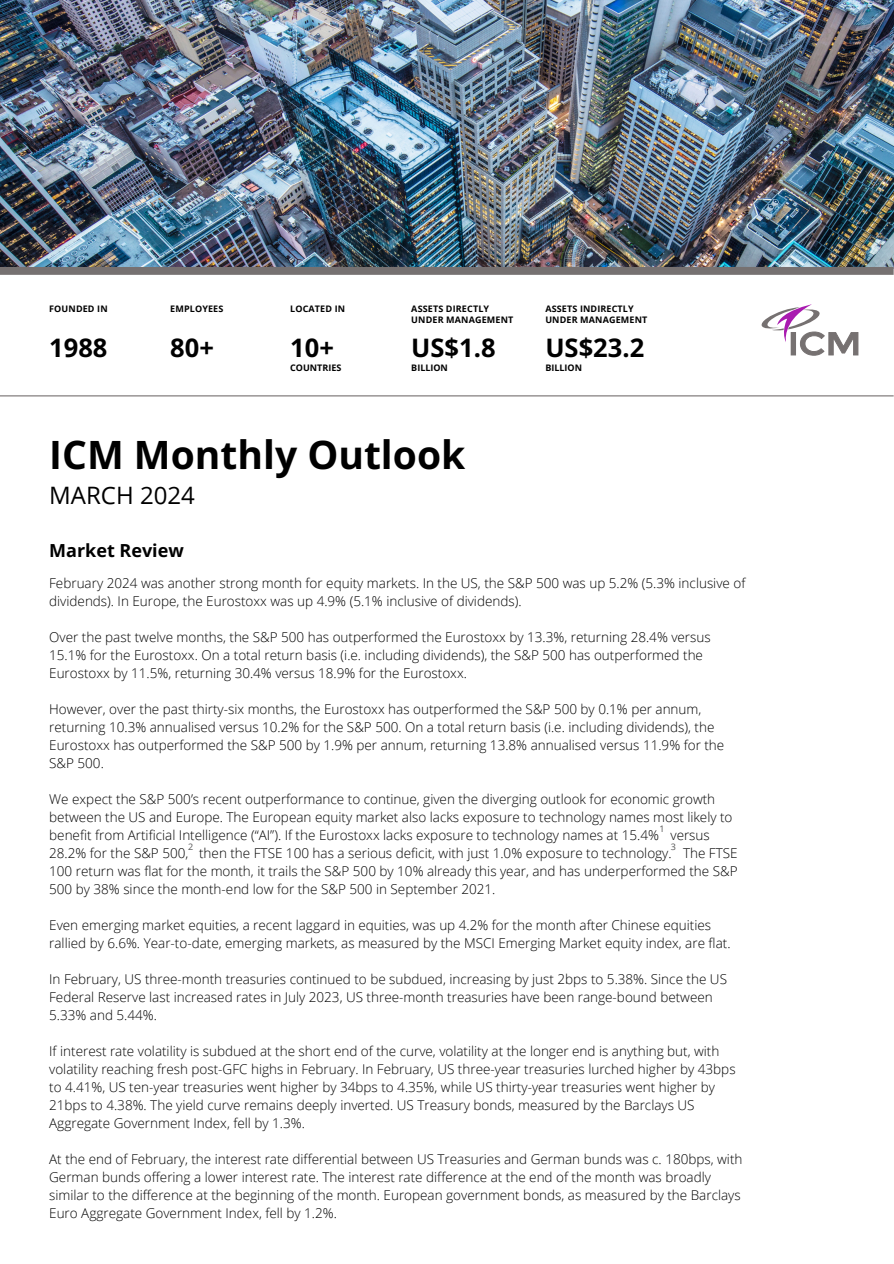
<style>
.page{position:relative;width:894px;height:1264px;background:#fff}
.page>*{position:absolute;margin:0;border:0;box-sizing:border-box;transform-origin:0 0}
.t1{font:700 39px "Open Sans";color:#000}
.t2{font:700 25.5px "Open Sans";color:#000}
.t3{font:24px "Open Sans";color:#000}
.t4{font:700 18px "Open Sans";color:#000}
.t5{font:300 13.5px/18px "Open Sans";color:#000}
.t6{font:700 9px/10.5px "Open Sans";letter-spacing:.015em;color:#000}
.t7{font:9px "Open Sans";color:#545454}
</style>
<div class="page">
<hr style="left:0;top:395px;width:893px;height:1px;background:#767171">
<svg style="left:761px;top:304px;width:97px;height:52px"></svg>
<img style="left:0;top:0;width:893px;height:267px">
<div style="left:0;top:267px;width:893px;height:8px;background:#767171"></div>
<h5 class="t6" style="left:49px;top:303px;width:60px">FOUNDED IN</h5>
<h5 class="t2" style="left:49px;top:330px;width:60px">1988</h5>
<h5 class="t6" style="left:170px;top:303px;width:55px">EMPLOYEES</h5>
<h5 class="t2" style="left:170px;top:330px;width:45px">80+</h5>
<h4 class="t6" style="left:290px;top:303px;width:56px">LOCATED IN</h4>
<h5 class="t2" style="left:290px;top:330px;width:45px">10+</h5>
<h5 class="t6" style="left:290px;top:362px;width:53px">COUNTRIES</h5>
<h2 class="t6" style="left:411px;top:303px;width:79px">ASSETS DIRECTLY</h2>
<p class="t6" style="left:411px;top:314px;width:103px">UNDER MANAGEMENT</p>
<p class="t2" style="left:411px;top:330px;width:86px">US$1.8</p>
<h1 class="t6" style="left:411px;top:362px;width:38px">BILLION</h1>
<p class="t1" style="left:49px;top:427px;width:417px">ICM Monthly Outlook</p>
<p class="t3" style="left:49px;top:478px;width:147px">MARCH 2024</p>
<h5 class="t4" style="left:49px;top:538px;width:136px">Market Review</h5>
<h2 class="t6" style="left:545px;top:303px;width:103px">ASSETS INDIRECTLY<br>UNDER MANAGEMENT</h2>
<p class="t2" style="left:545px;top:330px;width:100px">US$23.2</p>
<p class="t6" style="left:545px;top:362px;width:38px">BILLION</p>
<h3 class="t5" style="left:49px;top:573px;width:697px">February 2024 was another strong month for equity markets. In the US, the S&amp;P 500 was up 5.2% (5.3% inclusive of dividends). In Europe, the Eurostoxx was up 4.9% (5.1% inclusive of dividends).</h3>
<p class="t5" style="left:49px;top:627px;width:662px">Over the past twelve months, the S&amp;P 500 has outperformed the Eurostoxx by 13.3%, returning 28.4% versus<br>15.1% for the Eurostoxx. On a total return basis (i.e. including dividends), the S&amp;P 500 has outperformed the<br>Eurostoxx by 11.5%, returning 30.4% versus 18.9% for the Eurostoxx.</p>
<h3 class="t5" style="left:49px;top:699px;width:676px">However, over the past thirty-six months, the Eurostoxx has outperformed the S&amp;P 500 by 0.1% per annum, returning 10.3% annualised versus 10.2% for the S&amp;P 500. On a total return basis (i.e. including dividends), the Eurostoxx has outperformed the S&amp;P 500 by 1.9% per annum, returning 13.8% annualised versus 11.9% for the S&amp;P 500.</h3>
<p class="t5" style="left:49px;top:789px;width:689px">We expect the S&amp;P 500’s recent outperformance to continue, given the diverging outlook for economic growth between the US and Europe. The European equity market also lacks exposure to technology names most likely to benefit from Artificial Intelligence (“AI”). If the Eurostoxx lacks exposure to technology names at 15.4% versus 28.2% for the S&amp;P 500, then the FTSE 100 has a serious deficit, with just 1.0% exposure to technology. The FTSE 100 return was flat for the month, it trails the S&amp;P 500 by 10% already this year, and has underperformed the S&amp;P 500 by 38% since the month-end low for the S&amp;P 500 in September 2021.</p>
<h3 class="t5" style="left:49px;top:915px;width:682px">Even emerging market equities, a recent laggard in equities, was up 4.2% for the month after Chinese equities rallied by 6.6%. Year-to-date, emerging markets, as measured by the MSCI Emerging Market equity index, are flat.</h3>
<p class="t5" style="left:49px;top:969px;width:679px">In February, US three-month treasuries continued to be subdued, increasing by just 2bps to 5.38%. Since the US<br>Federal Reserve last increased rates in July 2023, US three-month treasuries have been range-bound between<br>5.33% and 5.44%.</p>
<p class="t5" style="left:49px;top:1041px;width:687px">If interest rate volatility is subdued at the short end of the curve, volatility at the longer end is anything but, with volatility reaching fresh post-GFC highs in February. In February, US three-year treasuries lurched higher by 43bps to 4.41%, US ten-year treasuries went higher by 34bps to 4.35%, while US thirty-year treasuries went higher by 21bps to 4.38%. The yield curve remains deeply inverted. US Treasury bonds, measured by the Barclays US Aggregate Government Index, fell by 1.3%.</p>
<p class="t5" style="left:49px;top:1149px;width:694px">At the end of February, the interest rate differential between US Treasuries and German bunds was c. 180bps, with German bunds offering a lower interest rate. The interest rate difference at the end of the month was broadly similar to the difference at the beginning of the month. European government bonds, as measured by the Barclays Euro Aggregate Government Index, fell by 1.2%.</p>
<p class="t7" style="left:659px;top:822px;width:7px">1</p>
<h5 class="t7" style="left:188px;top:840px;width:7px">2</h5>
<p class="t7" style="left:670px;top:840px;width:7px">3</p>
</div>
